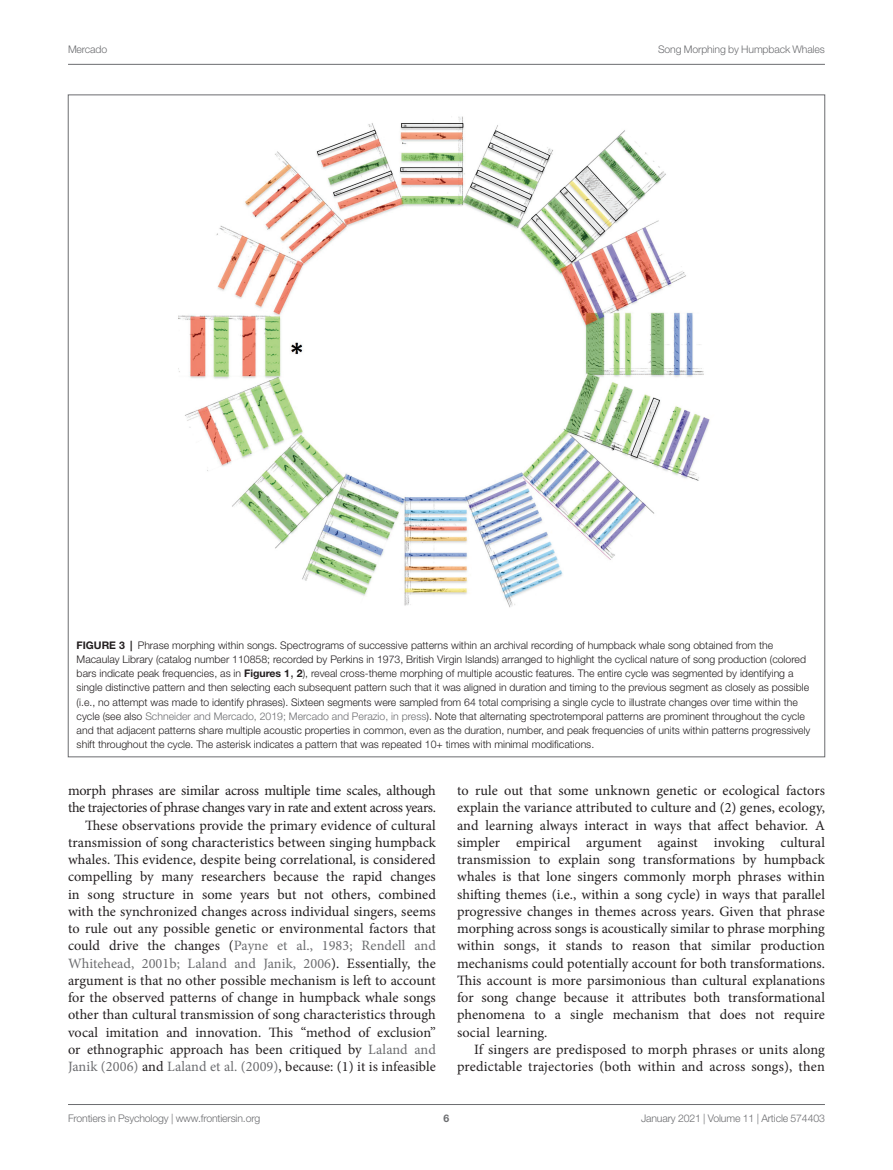
<style>
.page{position:relative;width:893px;height:1170px;background:#fff}
.page>*{position:absolute;margin:0;border:0;box-sizing:border-box;transform-origin:0 0}
.TEXT{font:14.25px/17.2px "Minion Pro";color:#231f20;text-align:justify}
.TEXT-2{font:14.25px/17.2px "Minion Pro";letter-spacing:-.025em;color:#231f20}
.FIG_LEG{font:300 10.5px/14.2px "Helvetica Neue LT Std";color:#231f20}
.t1{font:300 10.5px "Helvetica Neue LT Std";letter-spacing:-.015em;color:#6c6d70}
.t2{font:700 10.5px "Helvetica Neue LT Std";color:#6c6d70}
.s1{font-weight:700}
.s2{font-size:14.25px}
.s3{color:#6c6d70}
</style>
<div class="page">
<hr style="left:68px;top:64px;width:757px;height:1px;background:#6c6d70">
<hr style="left:68px;top:1104px;width:757px;height:1px;background:#6c6d70">
<img style="left:178px;top:116px;width:532px;height:492px">
<p class="t1" style="left:68px;top:42px;width:41px">Mercado</p>
<p class="t1" style="left:658px;top:42px;width:168px">Song Morphing by Humpback Whales</p>
<p class="FIG_LEG" style="left:77px;top:637px;width:735px"><span class="s1">FIGURE 3 |</span> Phrase morphing within songs. Spectrograms of successive patterns within an archival recording of humpback whale song obtained from the Macaulay Library (catalog number 110858; recorded by Perkins in 1973, British Virgin Islands) arranged to highlight the cyclical nature of song production (colored bars indicate peak frequencies, as in <span class="s1">Figures 1</span><span class="s2">,</span> <span class="s1">2</span>), reveal cross-theme morphing of multiple acoustic features. The entire cycle was segmented by identifying a single distinctive pattern and then selecting each subsequent pattern such that it was aligned in duration and timing to the previous segment as closely as possible (i.e., no attempt was made to identify phrases). Sixteen segments were sampled from 64 total comprising a single cycle to illustrate changes over time within the cycle (see also <span class="s3">Schneider and Mercado, 2019; Mercado and Perazio, in press</span>). Note that alternating spectrotemporal patterns are prominent throughout the cycle and that adjacent patterns share multiple acoustic properties in common, even as the duration, number, and peak frequencies of units within patterns progressively shift throughout the cycle. The asterisk indicates a pattern that was repeated 10+ times with minimal modifications.</p>
<p class="TEXT-2" style="left:68px;top:781px;width:369px">morph phrases are similar across multiple time scales, although the trajectories of phrase changes vary in rate and extent across years.</p>
<p class="TEXT" style="left:68px;top:816px;width:369px;text-indent:17px">These observations provide the primary evidence of cultural transmission of song characteristics between singing humpback whales. This evidence, despite being correlational, is considered compelling by many researchers because the rapid changes in song structure in some years but not others, combined with the synchronized changes across individual singers, seems to rule out any possible genetic or environmental factors that could drive the changes (<span class="s3">Payne et al., 1983; Rendell and Whitehead, 2001b; Laland and Janik, 2006</span>). Essentially, the argument is that no other possible mechanism is left to account for the observed patterns of change in humpback whale songs other than cultural transmission of song characteristics through vocal imitation and innovation. This “method of exclusion” or ethnographic approach has been critiqued by <span class="s3">Laland and Janik (2006)</span> and <span class="s3">Laland et al. (2009)</span>, because: (1) it is infeasible</p>
<p class="TEXT" style="left:457px;top:781px;width:369px">to rule out that some unknown genetic or ecological factors explain the variance attributed to culture and (2) genes, ecology, and learning always interact in ways that affect behavior. A simpler empirical argument against invoking cultural transmission to explain song transformations by humpback whales is that lone singers commonly morph phrases within shifting themes (i.e., within a song cycle) in ways that parallel progressive changes in themes across years. Given that phrase morphing across songs is acoustically similar to phrase morphing within songs, it stands to reason that similar production mechanisms could potentially account for both transformations.<br>This account is more parsimonious than cultural explanations for song change because it attributes both transformational phenomena to a single mechanism that does not require social learning.</p>
<p class="TEXT" style="left:457px;top:1040px;width:369px;text-align:right">If singers are predisposed to morph phrases or units along predictable trajectories (both within and across songs), then</p>
<p class="t1" style="left:68px;top:1111px;width:194px">Frontiers in Psychology | www.frontiersin.org</p>
<p class="t2" style="left:444px;top:1111px;width:7px">6</p>
<p class="t1" style="left:641px;top:1111px;width:185px">January 2021 | Volume 11 | Article 574403</p>
</div>
